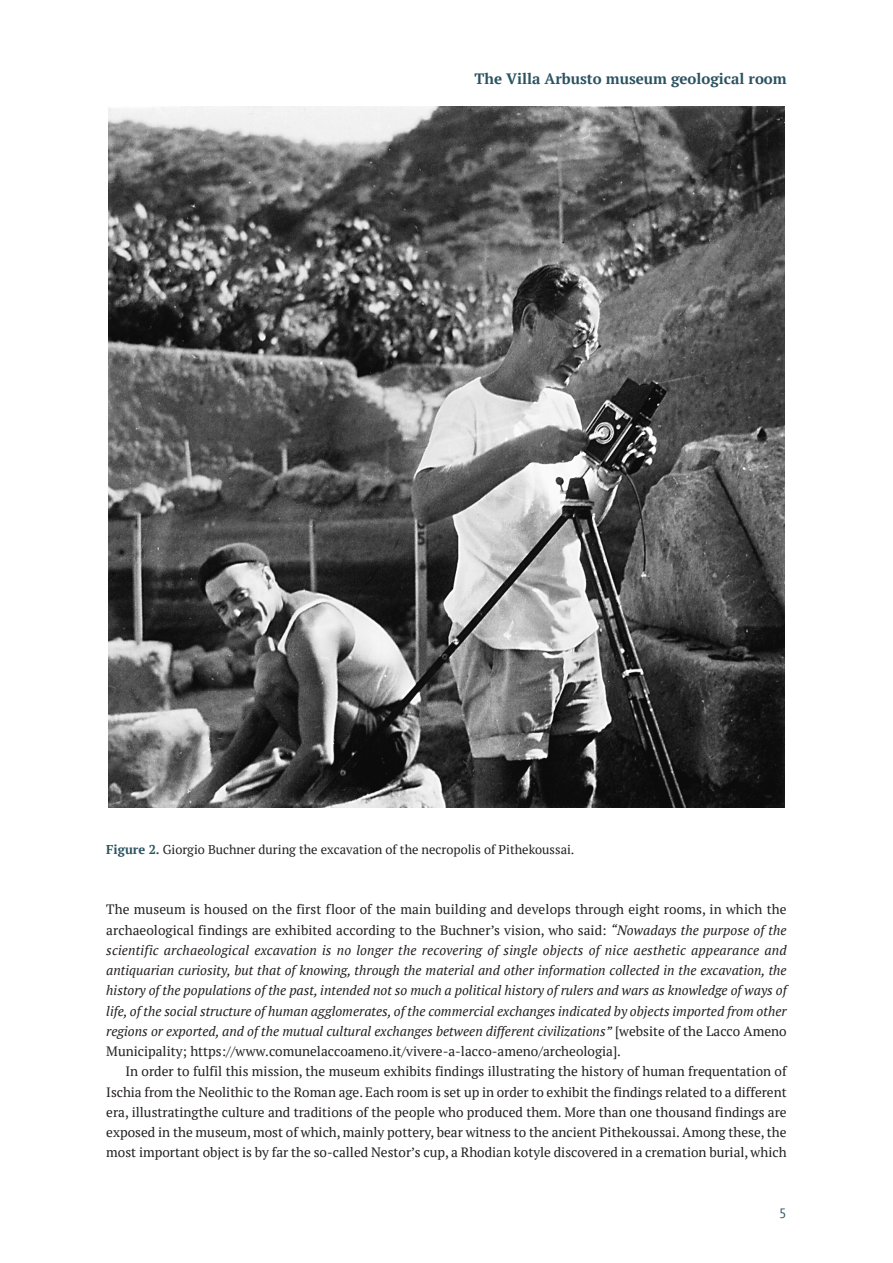
<style>
.page{position:relative;width:893px;height:1263px;background:#fff}
.page>*{position:absolute;margin:0;border:0;box-sizing:border-box;transform-origin:0 0}
.t1{font:700 15px "PT Serif";color:#2b5261}
.t2{font:italic 13.5px/20.2px "PT Serif";color:#231f20;text-align:justify}
.t3{font:13.5px/20.2px "PT Serif";color:#231f20;text-align:justify}
.t4{font:13.5px "PT Sans";color:#2b5261}
.t5{font:12.75px "PT Serif";color:#231f20}
.s1{font-weight:700;color:#2b5261}
.s2{font-style:normal}
</style>
<div class="page">
<img style="left:108px;top:106px;width:677px;height:701px">
<p class="t1" style="left:474px;top:69px;width:314px">The Villa Arbusto museum geological room</p>
<p class="t5" style="left:106px;top:841px;width:470px"><span class="s1">Figure 2.</span> Giorgio Buchner during the excavation of the necropolis of Pithekoussai.</p>
<p class="t2" style="left:106px;top:899px;width:682px"><span class="s2">The museum is housed on the first floor of the main building and develops through eight rooms, in which the archaeological findings are exhibited according to the Buchner’s vision, who said:</span> “Nowadays the purpose of the scientific archaeological excavation is no longer the recovering of single objects of nice aesthetic appearance and antiquarian curiosity, but that of knowing, through the material and other information collected in the excavation, the history of the populations of the past, intended not so much a political history of rulers and wars as knowledge of ways of life, of the social structure of human agglomerates, of the commercial exchanges indicated by objects imported from other regions or exported, and of the mutual cultural exchanges between different civilizations” <span class="s2">[website of the Lacco Ameno Municipality; https://www.comunelaccoameno.it/vivere-a-lacco-ameno/archeologia].</span></p>
<p class="t3" style="left:106px;top:1061px;width:682px;text-indent:19px">In order to fulfil this mission, the museum exhibits findings illustrating the history of human frequentation of Ischia from the Neolithic to the Roman age. Each room is set up in order to exhibit the findings related to a different era, illustratingthe culture and traditions of the people who produced them. More than one thousand findings are exposed in the museum, most of which, mainly pottery, bear witness to the ancient Pithekoussai. Among these, the most important object is by far the so-called Nestor’s cup, a Rhodian kotyle discovered in a cremation burial, which</p>
<p class="t4" style="left:779px;top:1206px;width:9px">5</p>
</div>
